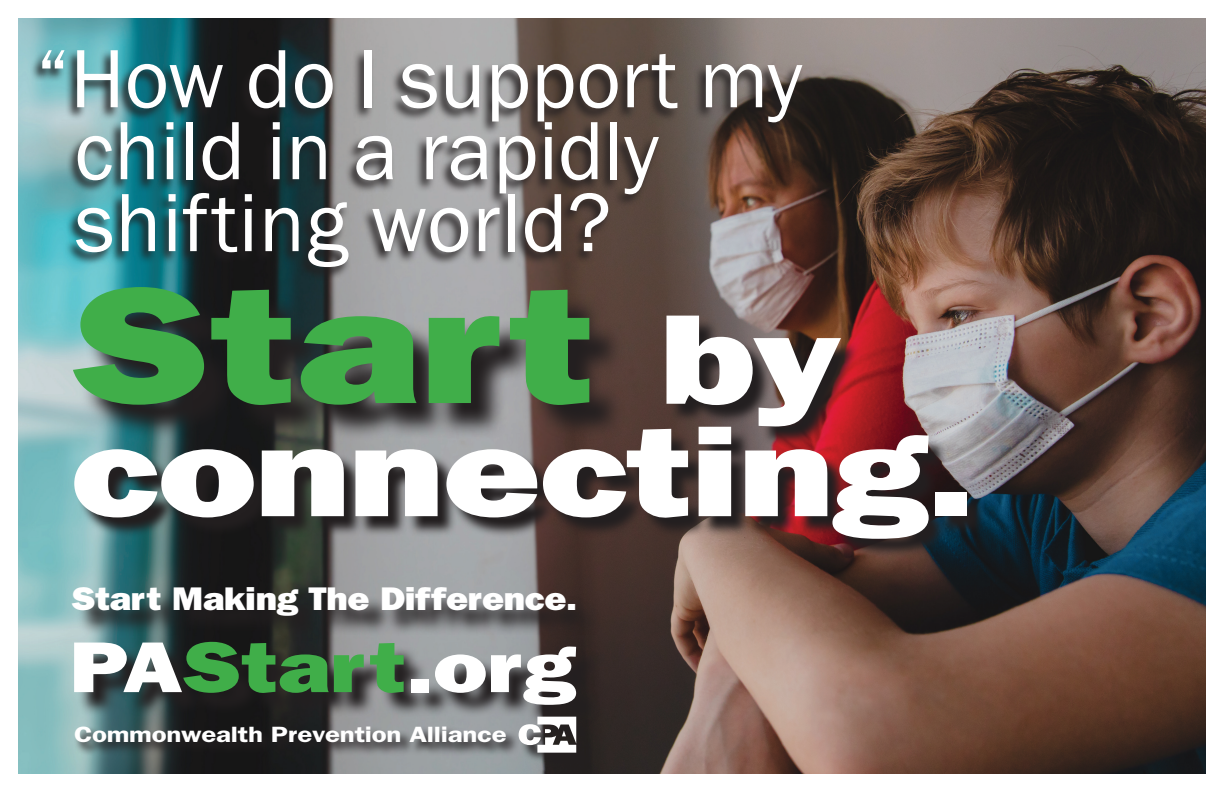
<style>
.page{position:relative;width:1224px;height:792px;background:#fff}
.page>*{position:absolute;margin:0;border:0;box-sizing:border-box;transform-origin:0 0}
.t1{font:800 166.6px "Franklin Gothic";color:#40ae49;scale:1.28 1}
.t2{font:800 128.5px/112.4px "Franklin Gothic";letter-spacing:-.01em;color:#fff;scale:1.28 1}
.t3{font:85.5px/71.9px "Franklin Gothic";color:#fff}
.t4{font:800 72.2px "Franklin Gothic";color:#fff;scale:1.25 1}
.t5{font:800 32.9px "Franklin Gothic";letter-spacing:-.01em;color:#fff;scale:1.12 1}
.t6{font:600 22.2px "Franklin Gothic";letter-spacing:-.01em;color:#fff;scale:1.25 1}
.s1{color:#40ae49}
</style>
<div class="page">
<img style="left:18px;top:18px;width:1188px;height:756px">
<img style="left:30px;top:49px;width:775px;height:232px">
<img style="left:77px;top:318px;width:909px;height:241px">
<svg style="left:79px;top:291px;width:546px;height:150px;background:#4b4f50"></svg>
<svg style="left:76px;top:590px;width:525px;height:51px;background:#515657"></svg>
<svg style="left:77px;top:645px;width:523px;height:84px;background:#4b4f50"></svg>
<svg style="left:73px;top:726px;width:446px;height:30px;background:#515657"></svg>
<svg style="left:521px;top:718px;width:72px;height:52px;background:#3a3939"></svg>
<svg style="left:519px;top:717px;width:57px;height:36px"></svg>
<p class="t3" style="left:75px;top:47px;width:729px;text-indent:-39px">“How do I support my child in a rapidly shifting world?</p>
<h1 class="t1" style="left:70px;top:287px;width:411px">Start</h1>
<h2 class="t2" style="left:71px;top:314px;width:708px;text-indent:589px">by connecting.</h2>
<p class="t5" style="left:72px;top:587px;width:453px">Start Making The Difference.</p>
<p class="t4" style="left:69px;top:642px;width:406px">PA<span class="s1">Start</span>.org</p>
<p class="t6" style="left:74px;top:722px;width:348px">Commonwealth Prevention Alliance</p>
</div>
